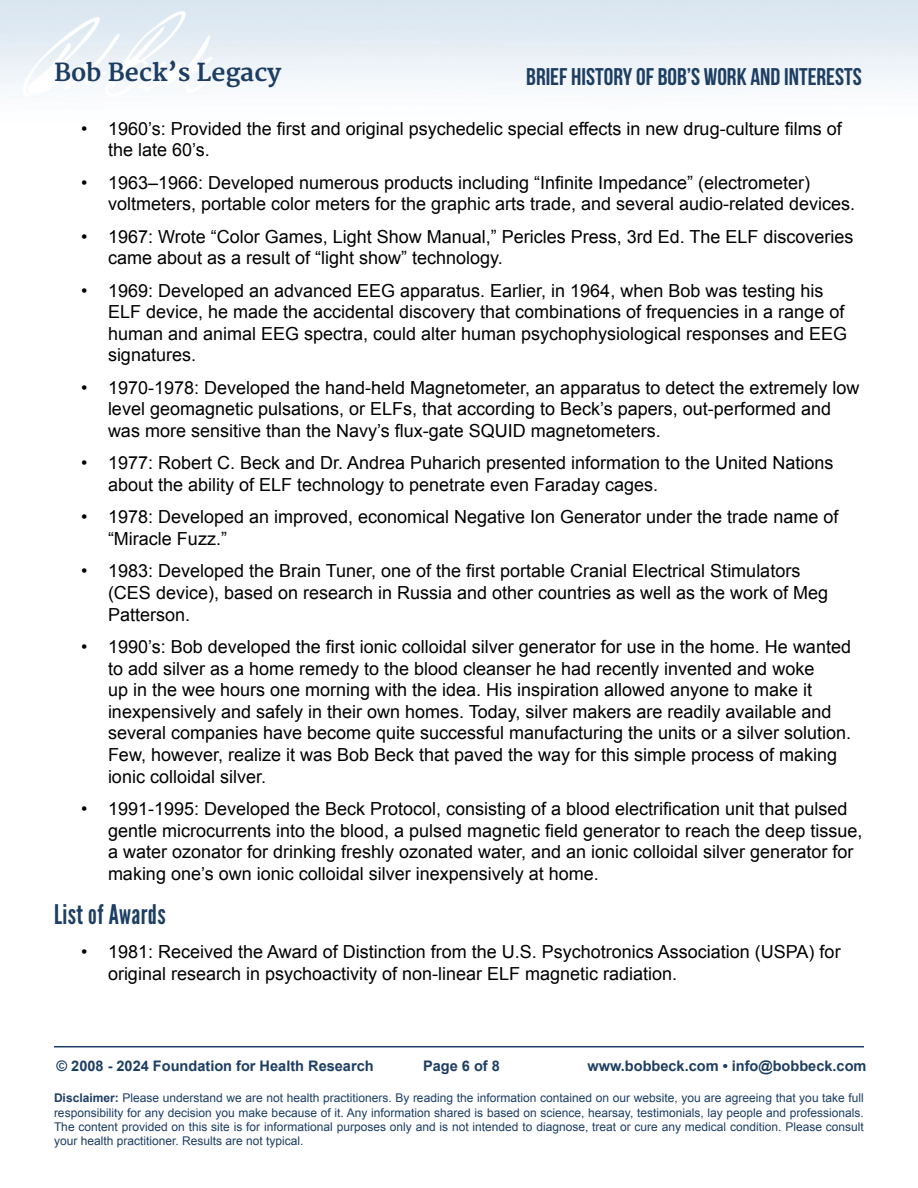
<style>
.page{position:relative;width:918px;height:1188px;background:#fff}
.page>*{position:absolute;margin:0;border:0;box-sizing:border-box;transform-origin:0 0}
.t1{font:27px "League Gothic";letter-spacing:.015em;color:#1d3e63}
.t2{font:24.15px "Bebas Neue";color:#1d3e63}
.t3{font:700 24.15px "Merriweather";color:#1d3e63}
.t4{font:18px/21.6px "Arial";color:#000101}
.t5{font:700 14.55px "Arial";color:#1d3e63}
.t6{font:12px/14.4px "Arial";color:#1d3e63;text-align:justify}
.s1{font-weight:700}
</style>
<div class="page">
<hr style="left:54px;top:1046px;width:810px;height:1px;background:#1d3e63">
<h2 class="t3" style="left:54px;top:58px;width:229px">Bob Beck’s Legacy</h2>
<h2 class="t2" style="left:526px;top:63px;width:337px">BRIEF HISTORY OF BOB’S WORK AND INTERESTS</h2>
<p class="t4" style="left:108px;top:118px;width:735px;text-indent:-27px">• 1960’s: Provided the first and original psychedelic special effects in new drug-culture films of the late 60’s.</p>
<p class="t4" style="left:108px;top:172px;width:749px;text-indent:-27px">• 1963–1966: Developed numerous products including “Infinite Impedance” (electrometer) voltmeters, portable color meters for the graphic arts trade, and several audio-related devices.</p>
<p class="t4" style="left:108px;top:226px;width:747px;text-indent:-27px">• 1967: Wrote “Color Games, Light Show Manual,” Pericles Press, 3rd Ed. The ELF discoveries came about as a result of “light show” technology.</p>
<p class="t4" style="left:108px;top:280px;width:741px;text-indent:-27px">• 1969: Developed an advanced EEG apparatus. Earlier, in 1964, when Bob was testing his ELF device, he made the accidental discovery that combinations of frequencies in a range of human and animal EEG spectra, could alter human psychophysiological responses and EEG signatures.</p>
<p class="t4" style="left:108px;top:377px;width:753px;text-indent:-27px">• 1970-1978: Developed the hand-held Magnetometer, an apparatus to detect the extremely low level geomagnetic pulsations, or ELFs, that according to Beck’s papers, out-performed and was more sensitive than the Navy’s flux-gate SQUID magnetometers.</p>
<p class="t4" style="left:108px;top:452px;width:727px;text-indent:-27px">• 1977: Robert C. Beck and Dr. Andrea Puharich presented information to the United Nations about the ability of ELF technology to penetrate even Faraday cages.</p>
<p class="t4" style="left:108px;top:506px;width:732px;text-indent:-27px">• 1978: Developed an improved, economical Negative Ion Generator under the trade name of “Miracle Fuzz.”</p>
<p class="t4" style="left:108px;top:560px;width:722px;text-indent:-27px">• 1983: Developed the Brain Tuner, one of the first portable Cranial Electrical Stimulators (CES device), based on research in Russia and other countries as well as the work of Meg<br>Patterson.</p>
<p class="t4" style="left:108px;top:636px;width:745px;text-indent:-27px">• 1990’s: Bob developed the first ionic colloidal silver generator for use in the home. He wanted to add silver as a home remedy to the blood cleanser he had recently invented and woke<br>up in the wee hours one morning with the idea. His inspiration allowed anyone to make it inexpensively and safely in their own homes. Today, silver makers are readily available and several companies have become quite successful manufacturing the units or a silver solution.<br>Few, however, realize it was Bob Beck that paved the way for this simple process of making ionic colloidal silver.</p>
<p class="t4" style="left:108px;top:798px;width:756px;text-indent:-27px">• 1991-1995: Developed the Beck Protocol, consisting of a blood electrification unit that pulsed gentle microcurrents into the blood, a pulsed magnetic field generator to reach the deep tissue, a water ozonator for drinking freshly ozonated water, and an ionic colloidal silver generator for making one’s own ionic colloidal silver inexpensively at home.</p>
<h1 class="t1" style="left:54px;top:899px;width:113px">List of Awards</h1>
<p class="t4" style="left:108px;top:941px;width:734px;text-indent:-27px">• 1981: Received the Award of Distinction from the U.S. Psychotronics Association (USPA) for original research in psychoactivity of non-linear ELF magnetic radiation.</p>
<p class="t5" style="left:56px;top:1056px;width:319px">© 2008 - 2024 Foundation for Health Research</p>
<p class="t5" style="left:423px;top:1056px;width:78px">Page 6 of 8</p>
<p class="t5" style="left:587px;top:1056px;width:281px">www.bobbeck.com • info@bobbeck.com</p>
<p class="t6" style="left:54px;top:1091px;width:811px"><span class="s1">Disclaimer:</span> Please understand we are not health practitioners. By reading the information contained on our website, you are agreeing that you take full responsibility for any decision you make because of it. Any information shared is based on science, hearsay, testimonials, lay people and professionals.<br>The content provided on this site is for informational purposes only and is not intended to diagnose, treat or cure any medical condition. Please consult your health practitioner. Results are not typical.</p>
</div>
